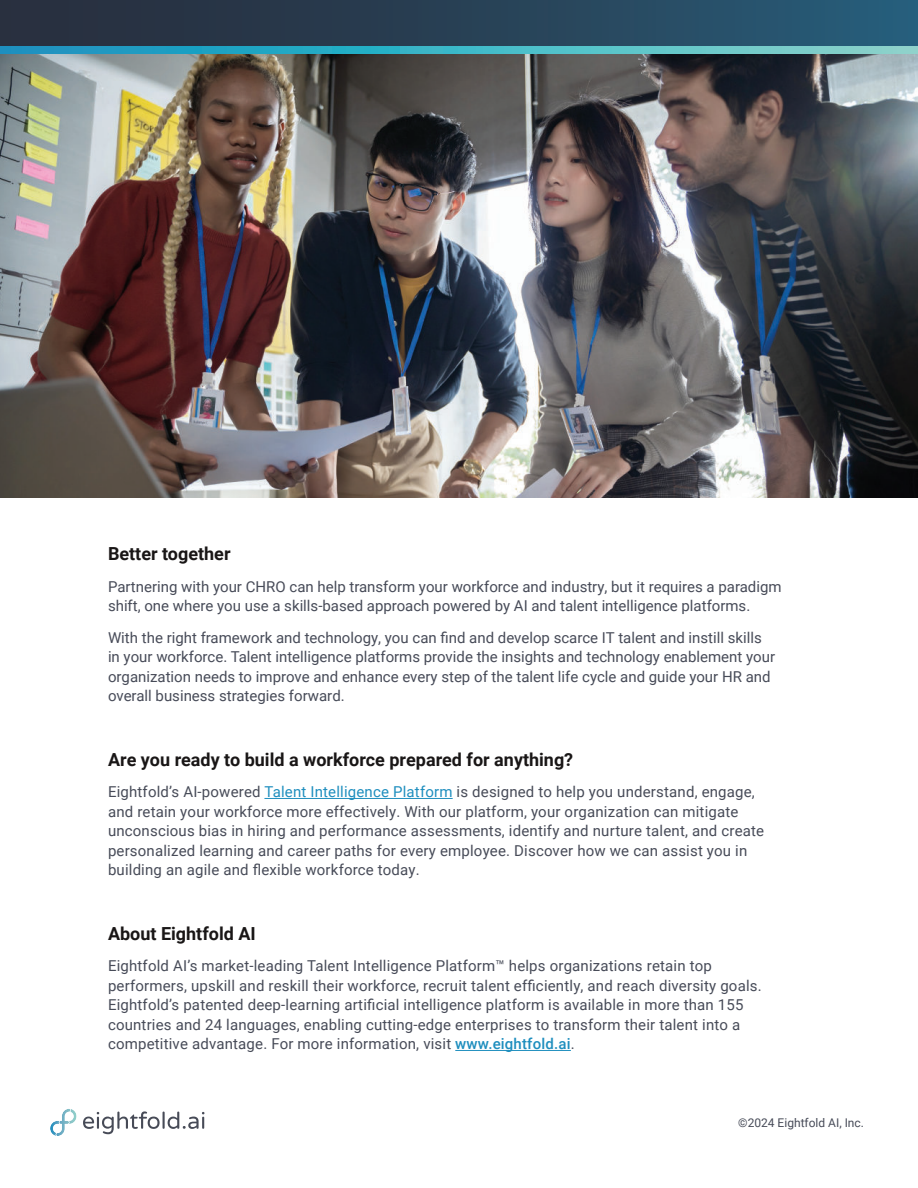
<style>
.page{position:relative;width:918px;height:1188px;background:#fff}
.page>*{position:absolute;margin:0;border:0;box-sizing:border-box;transform-origin:0 0}
.t1{font:700 18px "Roboto";color:#191616}
.t2{font:15px/19.5px "Roboto";letter-spacing:.01em;color:#474b58}
.t3{font:12px "Roboto";color:#474b58}
.s1{color:#1e8ebe}
.s2{font-weight:500;color:#1e8ebe}
</style>
<div class="page">
<hr style="left:264px;top:798px;width:189px;height:1px;background:#1e8ebe">
<hr style="left:455px;top:1050px;width:116px;height:1px;background:#1e8ebe">
<div style="left:0;top:0;width:918px;height:54px;background:linear-gradient(to right,#282a38,#275b78)"></div>
<svg style="left:0;top:46px;width:918px;height:8px"></svg>
<svg style="left:83px;top:1111px;width:121px;height:23px"></svg>
<svg style="left:50px;top:1109px;width:27px;height:27px"></svg>
<img style="left:0;top:54px;width:918px;height:444px">
<p class="t1" style="left:108px;top:546px;width:124px">Better together</p>
<p class="t2" style="left:108px;top:578px;width:675px">Partnering with your CHRO can help transform your workforce and industry, but it requires a paradigm shift, one where you use a skills-based approach powered by AI and talent intelligence platforms.</p>
<p class="t2" style="left:108px;top:627px;width:669px">With the right framework and technology, you can find and develop scarce IT talent and instill skills in your workforce. Talent intelligence platforms provide the insights and technology enablement your organization needs to improve and enhance every step of the talent life cycle and guide your HR and overall business strategies forward.</p>
<p class="t1" style="left:108px;top:751px;width:467px">Are you ready to build a workforce prepared for anything?</p>
<p class="t2" style="left:108px;top:783px;width:658px">Eightfold’s AI-powered <span class="s1">Talent Intelligence Platform</span> is designed to help you understand, engage, and retain your workforce more effectively. With our platform, your organization can mitigate unconscious bias in hiring and performance assessments, identify and nurture talent, and create personalized learning and career paths for every employee. Discover how we can assist you in building an agile and flexible workforce today.</p>
<p class="t1" style="left:108px;top:925px;width:149px">About Eightfold AI</p>
<p class="t2" style="left:108px;top:957px;width:655px">Eightfold AI’s market-leading Talent Intelligence Platform™ helps organizations retain top performers, upskill and reskill their workforce, recruit talent efficiently, and reach diversity goals.<br>Eightfold’s patented deep-learning artificial intelligence platform is available in more than 155 countries and 24 languages, enabling cutting-edge enterprises to transform their talent into a competitive advantage. For more information, visit <span class="s2">www.eightfold.ai</span>.</p>
<p class="t3" style="left:738px;top:1118px;width:127px">©2024 Eightfold AI, Inc.</p>
</div>
